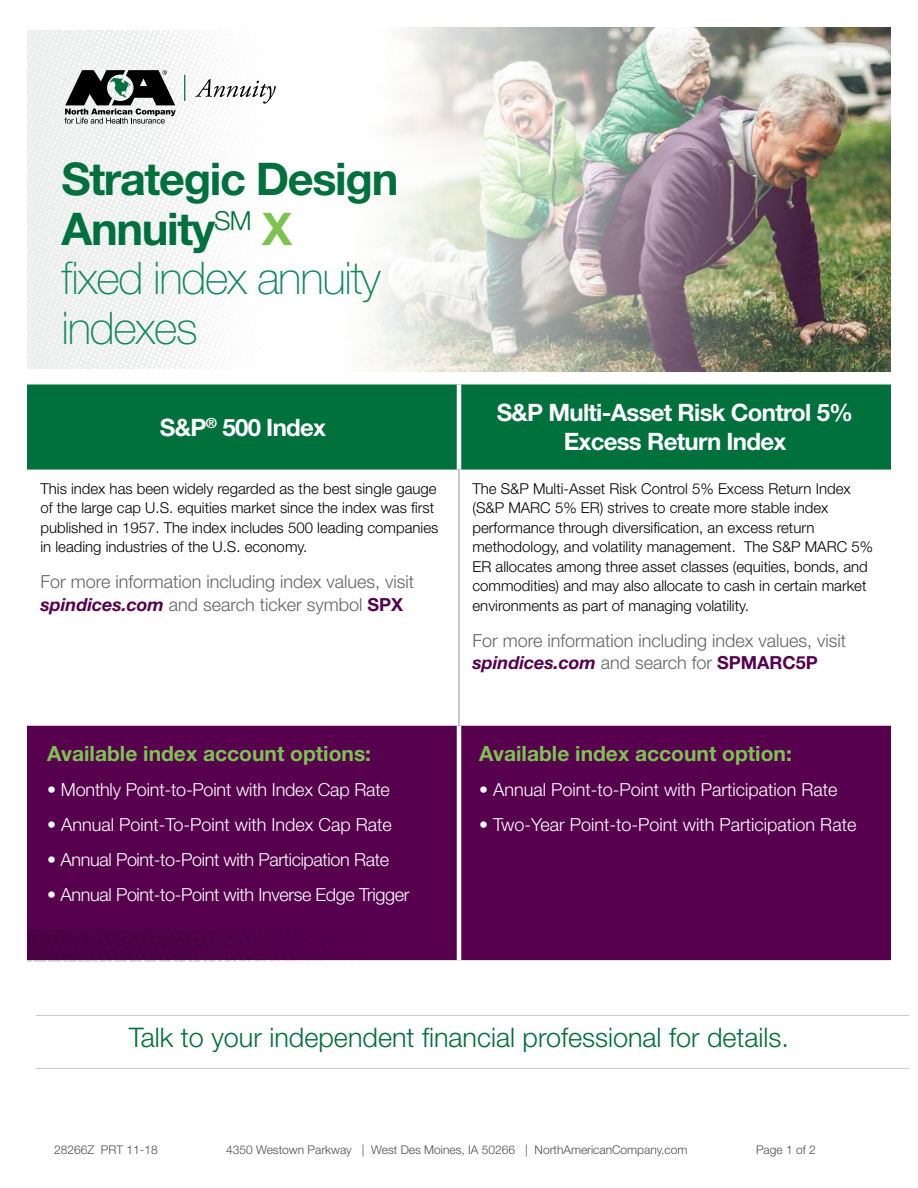
<style>
.page{position:relative;width:918px;height:1188px;background:#fff}
.page>*{position:absolute;margin:0;border:0;box-sizing:border-box;transform-origin:0 0}
.t1{font:100 45px/49.9px "Helvetica Neue LT Std";letter-spacing:-.03em;color:#11885f}
.t2{font:300 27px "Helvetica Neue LT Std";color:#00703c}
.t3{font:700 24px/28.8px "Helvetica Neue LT Std";letter-spacing:-.03em;color:#fff;text-align:center}
.t4{font:700 21px "Helvetica Neue LT Std";color:#7ec352}
.t5{font:300 18px "Helvetica Neue LT Std";letter-spacing:-.01em;color:#fff}
.t6{font:300 18px/22.5px "Helvetica Neue LT Std";color:#636466}
.t7{font:300 15px/19.5px "Helvetica Neue LT Std";color:#000}
.t8{font:300 12px "Helvetica Neue LT Std";color:#4d4d4f}
.s1{font-weight:700;color:#00703c}
.s2{font-weight:700;color:#7ec352}
.s3{font-weight:700;font-style:italic;color:#56004e}
.s4{font-weight:700;color:#56004e}
</style>
<div class="page">
<img style="left:370px;top:27px;width:521px;height:345px">
<div style="left:27px;top:384px;width:864px;height:86px;background:#00703c"></div>
<div style="left:27px;top:726px;width:864px;height:234px;background:#56004e"></div>
<hr style="left:457px;top:384px;width:4px;height:86px;background:#fff">
<hr style="left:457px;top:726px;width:4px;height:234px;background:#fff">
<hr style="left:459px;top:470px;width:1px;height:256px;background:#939598">
<div style="left:27px;top:930px;width:346px;height:31px;background:#500048"></div>
<hr style="left:36px;top:1068px;width:873px;height:1px;background:#c7c8ca">
<hr style="left:36px;top:1015px;width:873px;height:1px;background:#c7c8ca">
<svg style="left:27px;top:31px;width:184px;height:337px;fill:#eff0f0"></svg>
<svg style="left:184px;top:75px;width:1px;height:26px"></svg>
<svg style="left:195px;top:79px;width:81px;height:25px"></svg>
<svg style="left:65px;top:70px;width:111px;height:54px"></svg>
<h1 class="t1" style="left:62px;top:154px;width:338px"><span class="s1">Strategic Design<br>Annuity</span><sup>SM</sup> <span class="s2">X<br></span>fixed index annuity indexes</h1>
<h3 class="t3" style="left:160px;top:412px;width:168px">S&amp;P<sup>®</sup> 500 Index</h3>
<p class="t7" style="left:40px;top:478px;width:399px">This index has been widely regarded as the best single gauge of the large cap U.S. equities market since the index was first published in 1957. The index includes 500 leading companies in leading industries of the U.S. economy.</p>
<p class="t6" style="left:40px;top:570px;width:375px">For more information including index values, visit <span class="s3">spindices.com</span> and search ticker symbol <span class="s4">SPX</span></p>
<h3 class="t4" style="left:47px;top:741px;width:325px">Available index account options:</h3>
<p class="t5" style="left:47px;top:779px;width:344px">• Monthly Point-to-Point with Index Cap Rate</p>
<p class="t5" style="left:47px;top:814px;width:346px">• Annual Point-To-Point with Index Cap Rate</p>
<p class="t5" style="left:47px;top:849px;width:343px">• Annual Point-to-Point with Participation Rate</p>
<p class="t5" style="left:47px;top:884px;width:364px">• Annual Point-to-Point with Inverse Edge Trigger</p>
<h3 class="t3" style="left:497px;top:398px;width:358px">S&amp;P Multi-Asset Risk Control 5%<br>Excess Return Index</h3>
<p class="t7" style="left:472px;top:478px;width:402px">The S&amp;P Multi-Asset Risk Control 5% Excess Return Index (S&amp;P MARC 5% ER) strives to create more stable index performance through diversification, an excess return methodology, and volatility management. The S&amp;P MARC 5% ER allocates among three asset classes (equities, bonds, and commodities) and may also allocate to cash in certain market environments as part of managing volatility.</p>
<p class="t6" style="left:472px;top:629px;width:375px">For more information including index values, visit <span class="s3">spindices.com</span> and search for <span class="s4">SPMARC5P</span></p>
<h3 class="t4" style="left:479px;top:741px;width:314px">Available index account option:</h3>
<p class="t5" style="left:479px;top:779px;width:360px">• Annual Point-to-Point with Participation Rate</p>
<p class="t5" style="left:479px;top:814px;width:379px">• Two-Year Point-to-Point with Participation Rate</p>
<h2 class="t2" style="left:129px;top:1021px;width:662px">Talk to your independent financial professional for details.</h2>
<p class="t8" style="left:54px;top:1142px;width:105px">28266Z PRT 11-18</p>
<p class="t8" style="left:226px;top:1142px;width:463px">4350 Westown Parkway | West Des Moines, IA 50266 | NorthAmericanCompany.com</p>
<p class="t8" style="left:756px;top:1142px;width:61px">Page 1 of 2</p>
</div>
